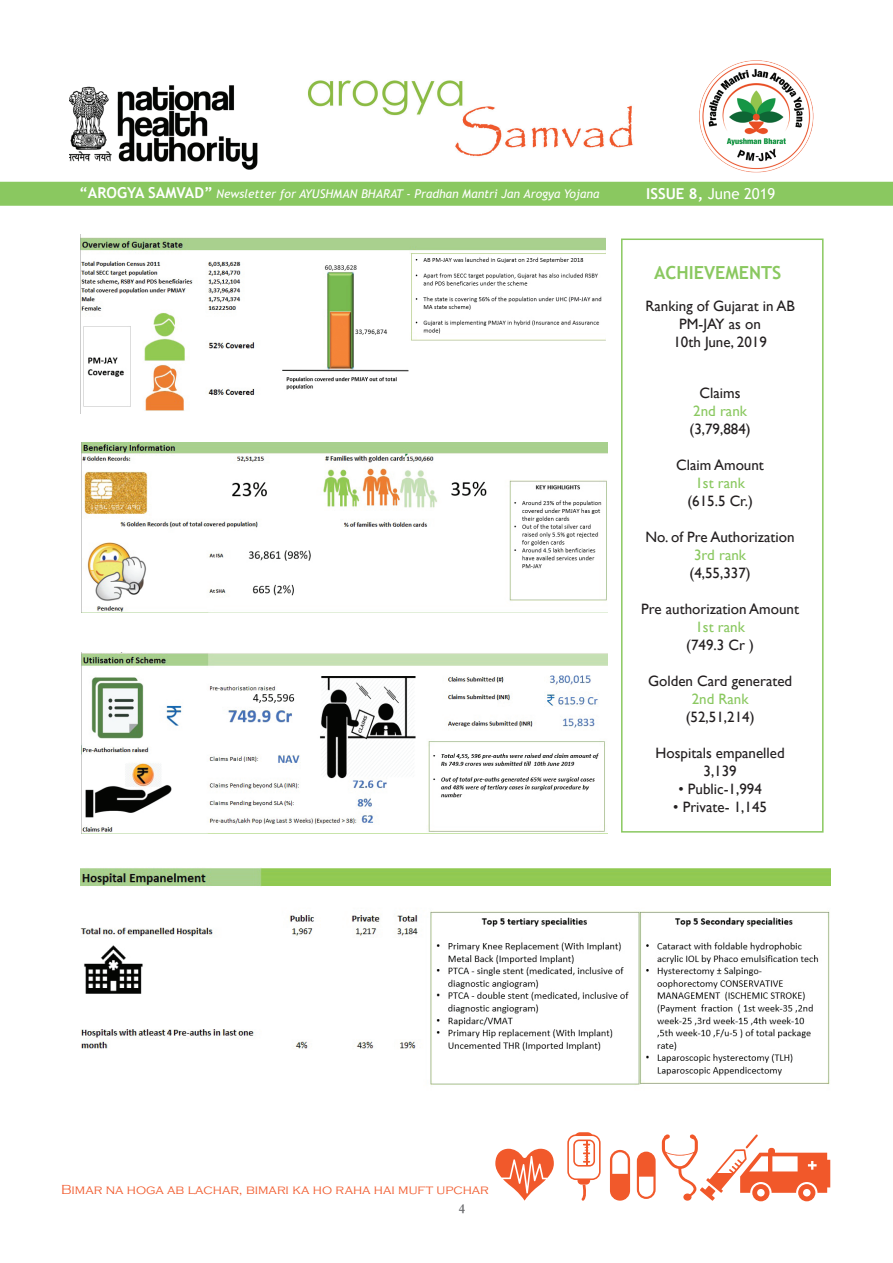
<style>
.page{position:relative;width:893px;height:1263px;background:#fff}
.page>*{position:absolute;margin:0;border:0;box-sizing:border-box;transform-origin:0 0}
.t1{font:700 18px "Trebuchet MS";color:#8ac860}
.t2{font:15px/18px "Gill Sans";color:#231f20;text-align:center}
.t3{font:15px "Gill Sans";color:#8ac860}
.t4{font:15px "Trebuchet MS";color:#fff}
.t5{font:300 13.5px "Copperplate Gothic";color:#f1592b}
.t6{font:700 13.5px "Garamond";color:#6c6d70}
.t7{font:italic 12px "Trebuchet MS";color:#fff}
.s1{font-weight:700;font-style:normal;font-size:15px}
.s2{font-weight:700}
</style>
<div class="page">
<svg style="left:567px;top:1132px;width:34px;height:69px"></svg>
<svg style="left:495px;top:1149px;width:59px;height:52px"></svg>
<svg style="left:610px;top:1150px;width:20px;height:51px"></svg>
<svg style="left:637px;top:1151px;width:19px;height:48px"></svg>
<svg style="left:662px;top:1134px;width:168px;height:67px"></svg>
<div style="left:0;top:182px;width:893px;height:24px;background:#8ac860"></div>
<img style="left:69px;top:85px;width:189px;height:84px">
<img style="left:308px;top:80px;width:325px;height:77px">
<img style="left:699px;top:60px;width:115px;height:113px">
<img style="left:80px;top:234px;width:526px;height:180px">
<img style="left:81px;top:442px;width:527px;height:171px">
<img style="left:81px;top:652px;width:527px;height:182px">
<img style="left:80px;top:868px;width:750px;height:217px">
<div style="left:621px;top:238px;width:203px;height:594px;border:2px solid #8ac860"></div>
<p class="t7" style="left:79px;top:186px;width:522px"><span class="s1">“AROGYA SAMVAD”</span> Newsletter for AYUSHMAN BHARAT - Pradhan Mantri Jan Arogya Yojana</p>
<p class="t4" style="left:646px;top:184px;width:131px"><span class="s2">ISSUE 8,</span> June 2019</p>
<p class="t5" style="left:61px;top:1182px;width:429px">Bimar na hoga ab lachar, bimari ka ho raha hai muft upchar</p>
<p class="t6" style="left:459px;top:1200px;width:8px">4</p>
<p class="t1" style="left:654px;top:261px;width:129px">ACHIEVEMENTS</p>
<p class="t2" style="left:645px;top:297px;width:151px">Ranking of Gujarat in AB<br>PM-JAY as on<br>10th June, 2019</p>
<p class="t2" style="left:700px;top:384px;width:42px">Claims</p>
<p class="t3" style="left:693px;top:402px;width:55px">2nd rank</p>
<p class="t2" style="left:689px;top:420px;width:63px">(3,79,884)</p>
<p class="t2" style="left:676px;top:456px;width:89px">Claim Amount</p>
<p class="t3" style="left:695px;top:474px;width:51px">1st rank</p>
<p class="t2" style="left:687px;top:492px;width:67px">(615.5 Cr.)</p>
<p class="t2" style="left:646px;top:528px;width:151px">No. of Pre Authorization</p>
<p class="t3" style="left:694px;top:546px;width:54px">3rd rank</p>
<p class="t2" style="left:689px;top:564px;width:63px">(4,55,337)</p>
<p class="t2" style="left:641px;top:600px;width:159px">Pre authorization Amount</p>
<p class="t3" style="left:695px;top:618px;width:51px">1st rank</p>
<p class="t2" style="left:686px;top:636px;width:69px">(749.3 Cr )</p>
<p class="t2" style="left:648px;top:672px;width:146px">Golden Card generated</p>
<p class="t3" style="left:692px;top:690px;width:58px">2nd Rank</p>
<p class="t2" style="left:686px;top:708px;width:70px">(52,51,214)</p>
<p class="t2" style="left:656px;top:744px;width:131px">Hospitals empanelled<br>3,139</p>
<p class="t2" style="left:678px;top:780px;width:85px">• Public-1,994</p>
<p class="t2" style="left:673px;top:798px;width:95px">• Private- 1,145</p>
</div>
